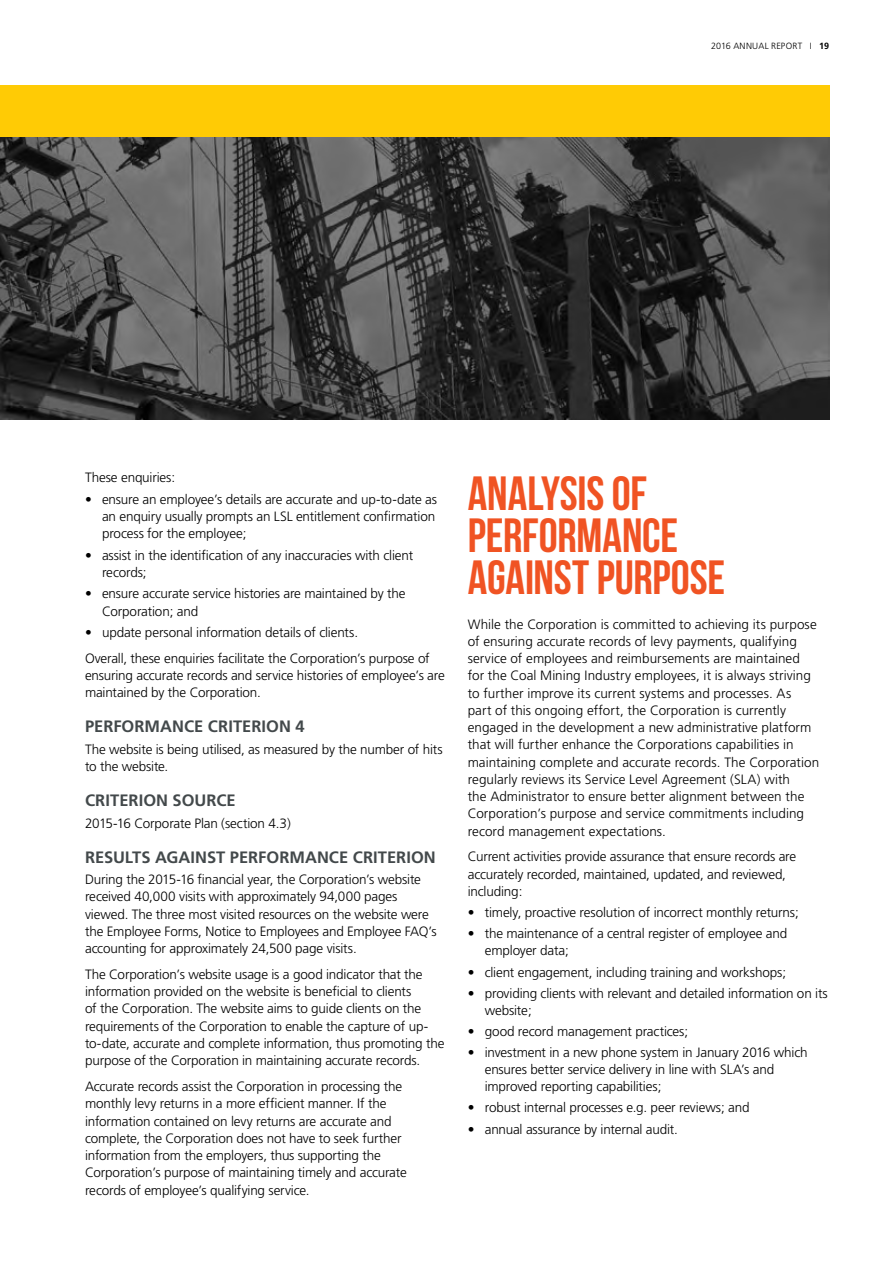
<style>
.page{position:relative;width:893px;height:1263px;background:#fff}
.page>*{position:absolute;margin:0;border:0;box-sizing:border-box;transform-origin:0 0}
.t1{font:48px/42px "Bebas Neue";letter-spacing:-.005em;color:#f05323}
.t2{font:700 16.5px "Frutiger CE";color:#43494b}
.t3{font:300 13.5px/17.2px "Frutiger";letter-spacing:-.01em;color:#000}
.t4{font:300 9px "Frutiger";letter-spacing:.025em;color:#000}
.s1{font-family:"Frutiger CE";font-weight:700}
</style>
<div class="page">
<img style="left:0;top:136px;width:829px;height:284px">
<div style="left:0;top:85px;width:829px;height:51px;background:#ffcb05"></div>
<p class="t4" style="left:711px;top:41px;width:120px">2016 ANNUAL REPORT I <span class="s1">19</span></p>
<p class="t3" style="left:85px;top:469px;width:92px">These enquiries:</p>
<p class="t3" style="left:102px;top:490px;width:336px;text-indent:-17px">• ensure an employee’s details are accurate and up-to-date as an enquiry usually prompts an LSL entitlement confirmation process for the employee;</p>
<p class="t3" style="left:102px;top:546px;width:313px;text-indent:-17px">• assist in the identification of any inaccuracies with client records;</p>
<p class="t3" style="left:102px;top:585px;width:305px;text-indent:-17px">• ensure accurate service histories are maintained by the<br>Corporation; and</p>
<p class="t3" style="left:85px;top:620px;width:346px;line-height:25.8px">• update personal information details of clients.<br>Overall, these enquiries facilitate the Corporation’s purpose of</p>
<p class="t3" style="left:85px;top:667px;width:361px">ensuring accurate records and service histories of employee’s are maintained by the Corporation.</p>
<p class="t2" style="left:85px;top:717px;width:221px">PERFORMANCE CRITERION 4</p>
<p class="t3" style="left:85px;top:741px;width:359px">The website is being utilised, as measured by the number of hits to the website.</p>
<p class="t2" style="left:85px;top:790px;width:152px">CRITERION SOURCE</p>
<p class="t3" style="left:85px;top:814px;width:207px">2015-16 Corporate Plan (section 4.3)</p>
<p class="t2" style="left:85px;top:847px;width:352px">RESULTS AGAINST PERFORMANCE CRITERION</p>
<p class="t3" style="left:85px;top:871px;width:353px">During the 2015-16 financial year, the Corporation’s website received 40,000 visits with approximately 94,000 pages viewed. The three most visited resources on the website were the Employee Forms, Notice to Employees and Employee FAQ’s accounting for approximately 24,500 page visits.</p>
<p class="t3" style="left:85px;top:966px;width:361px">The Corporation’s website usage is a good indicator that the information provided on the website is beneficial to clients<br>of the Corporation. The website aims to guide clients on the requirements of the Corporation to enable the capture of up&shy;to-date, accurate and complete information, thus promoting the purpose of the Corporation in maintaining accurate records.</p>
<p class="t3" style="left:85px;top:1078px;width:323px">Accurate records assist the Corporation in processing the monthly levy returns in a more efficient manner. If the information contained on levy returns are accurate and complete, the Corporation does not have to seek further information from the employers, thus supporting the Corporation’s purpose of maintaining timely and accurate records of employee’s qualifying service.</p>
<h1 class="t1" style="left:468px;top:472px;width:259px">ANALYSIS OF<br>PERFORMANCE<br>AGAINST PURPOSE</h1>
<p class="t3" style="left:468px;top:615px;width:353px">While the Corporation is committed to achieving its purpose of ensuring accurate records of levy payments, qualifying service of employees and reimbursements are maintained for the Coal Mining Industry employees, it is always striving to further improve its current systems and processes. As<br>part of this ongoing effort, the Corporation is currently engaged in the development a new administrative platform that will further enhance the Corporations capabilities in maintaining complete and accurate records. The Corporation regularly reviews its Service Level Agreement (SLA) with<br>the Administrator to ensure better alignment between the Corporation’s purpose and service commitments including record management expectations.</p>
<p class="t3" style="left:468px;top:848px;width:330px">Current activities provide assurance that ensure records are accurately recorded, maintained, updated, and reviewed, including:</p>
<p class="t3" style="left:468px;top:904px;width:333px">• timely, proactive resolution of incorrect monthly returns;</p>
<p class="t3" style="left:485px;top:925px;width:304px;text-indent:-17px">• the maintenance of a central register of employee and employer data;</p>
<p class="t3" style="left:468px;top:963px;width:320px">• client engagement, including training and workshops;</p>
<p class="t3" style="left:485px;top:985px;width:345px;text-indent:-17px">• providing clients with relevant and detailed information on its website;</p>
<p class="t3" style="left:468px;top:1023px;width:222px">• good record management practices;</p>
<p class="t3" style="left:485px;top:1044px;width:324px;text-indent:-17px">• investment in a new phone system in January 2016 which ensures better service delivery in line with SLA’s and improved reporting capabilities;</p>
<p class="t3" style="left:468px;top:1099px;width:283px">• robust internal processes e.g. peer reviews; and</p>
<p class="t3" style="left:468px;top:1120px;width:212px">• annual assurance by internal audit.</p>
</div>
